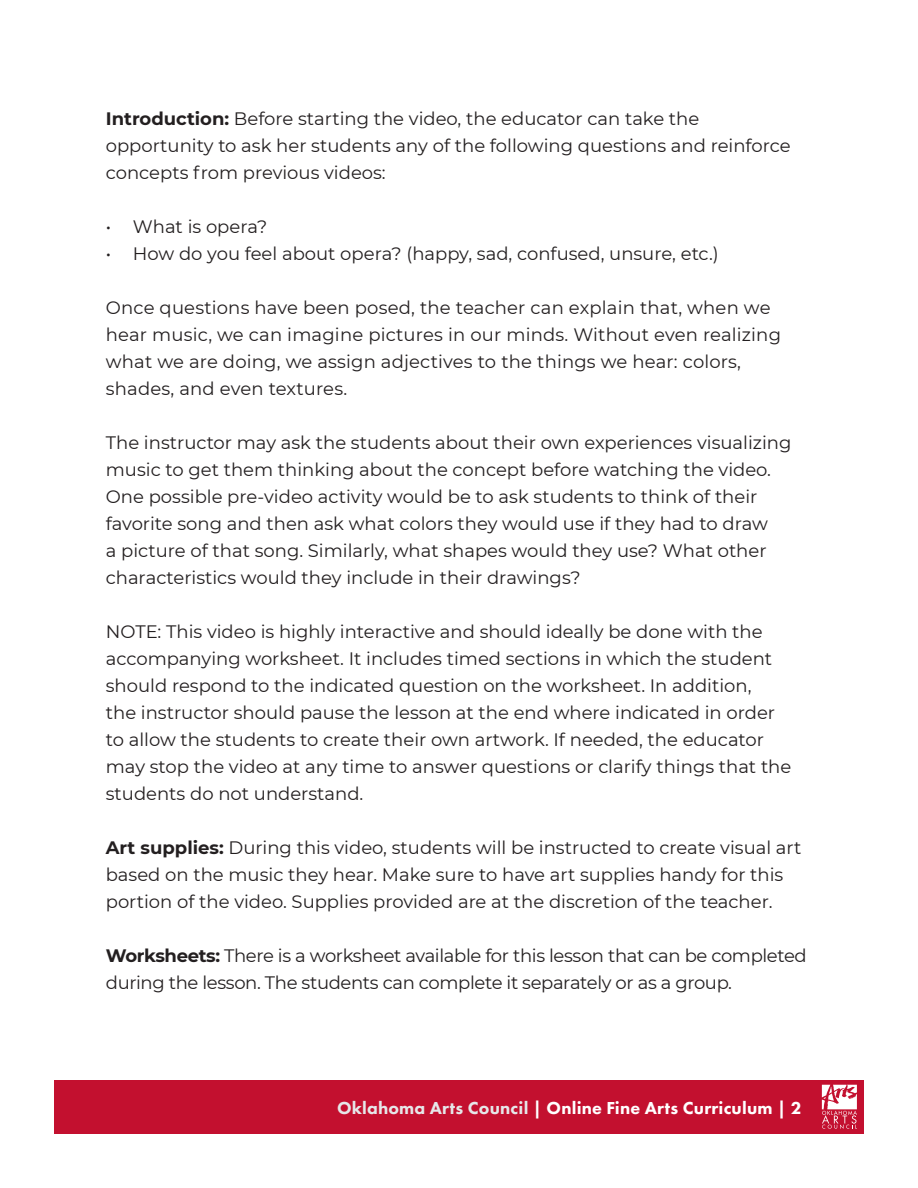
<style>
.page{position:relative;width:918px;height:1188px;background:#fff}
.page>*{position:absolute;margin:0;border:0;box-sizing:border-box;transform-origin:0 0}
.activities{font:18px/27px "Montserrat";color:#231f20}
.activities-2{font:18px/27px "Montserrat";letter-spacing:-.02em;color:#231f20}
.t1{font:800 18px "Futura PT";letter-spacing:.01em;color:#fff}
.s1{font-weight:700}
.s2{color:#e6e7e9}
</style>
<div class="page">
<div style="left:54px;top:1080px;width:810px;height:54px;background:#c3102f"></div>
<svg style="left:822px;top:1085px;width:35px;height:44px"></svg>
<p class="activities" style="left:106px;top:105px;width:686px"><span class="s1">Introduction:</span> Before starting the video, the educator can take the opportunity to ask her students any of the following questions and reinforce concepts from previous videos:</p>
<p class="activities" style="left:106px;top:213px;width:163px">• What is opera?</p>
<p class="activities" style="left:106px;top:240px;width:615px">• How do you feel about opera? (happy, sad, confused, unsure, etc.)</p>
<p class="activities" style="left:106px;top:294px;width:677px">Once questions have been posed, the teacher can explain that, when we hear music, we can imagine pictures in our minds. Without even realizing what we are doing, we assign adjectives to the things we hear: colors, shades, and even textures.</p>
<p class="activities" style="left:106px;top:429px;width:687px">The instructor may ask the students about their own experiences visualizing music to get them thinking about the concept before watching the video.<br>One possible pre-video activity would be to ask students to think of their favorite song and then ask what colors they would use if they had to draw<br>a picture of that song. Similarly, what shapes would they use? What other characteristics would they include in their drawings?</p>
<p class="activities" style="left:106px;top:618px;width:687px">NOTE: This video is highly interactive and should ideally be done with the accompanying worksheet. It includes timed sections in which the student should respond to the indicated question on the worksheet. In addition,<br>the instructor should pause the lesson at the end where indicated in order to allow the students to create their own artwork. If needed, the educator may stop the video at any time to answer questions or clarify things that the students do not understand.</p>
<p class="activities" style="left:106px;top:834px;width:697px"><span class="s1">Art supplies:</span> During this video, students will be instructed to create visual art based on the music they hear. Make sure to have art supplies handy for this portion of the video. Supplies provided are at the discretion of the teacher.</p>
<p class="activities-2" style="left:106px;top:942px;width:702px"><span class="s1">Worksheets:</span> There is a worksheet available for this lesson that can be completed during the lesson. The students can complete it separately or as a group.</p>
<p class="t1" style="left:337px;top:1097px;width:466px"><span class="s2">Oklahoma Arts Council</span> | Online Fine Arts Curriculum | 2</p>
</div>
